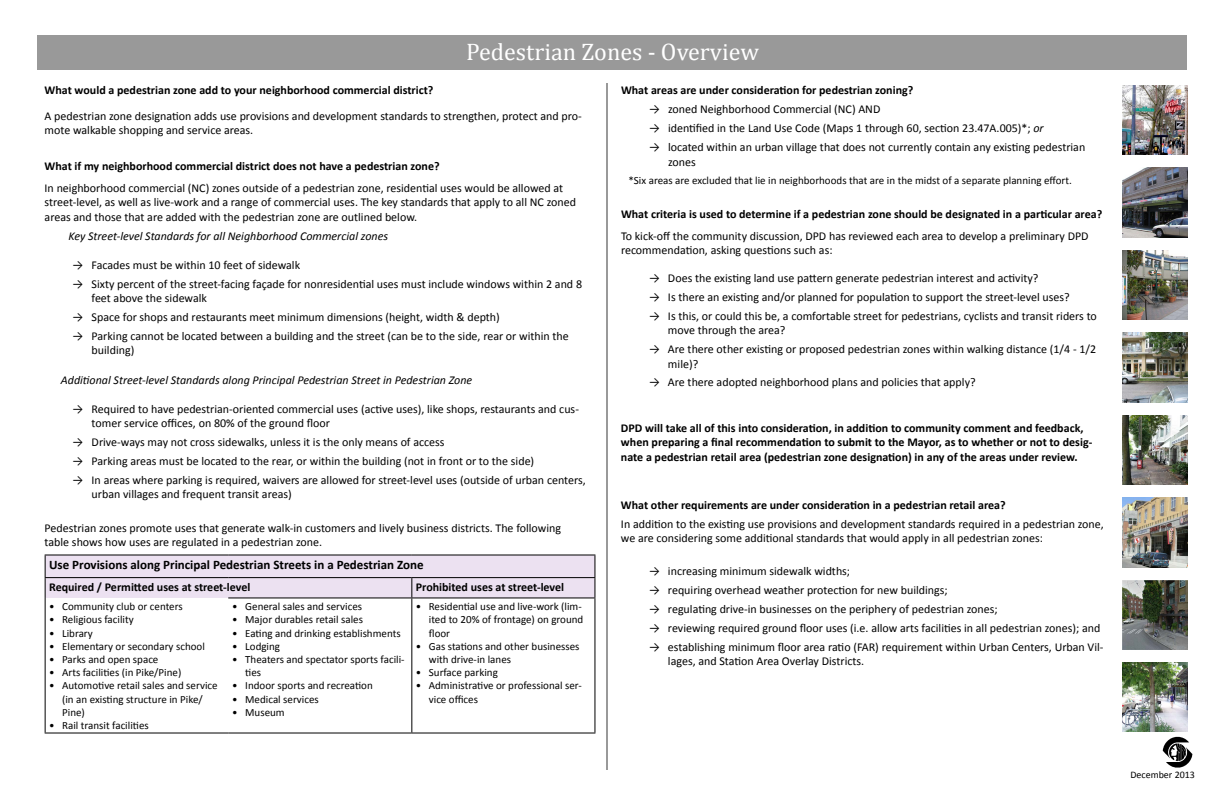
<style>
.page{position:relative;width:1224px;height:792px;background:#fff}
.page>*{position:absolute;margin:0;border:0;box-sizing:border-box;transform-origin:0 0}
.t1{font:24px "Cambria";color:#fff}
.t2{font:700 13px "Calibri";color:#000}
.t3{font:12px/14.4px "Calibri";color:#000}
.t4{font:700 12px/14.4px "Calibri";color:#000}
.t5{font:italic 12px "Calibri";color:#000}
.t6{font:11px/13.2px "Calibri";color:#000}
.t7{font:10px "Calibri";color:#000}
.s1{font-style:italic}
</style>
<div class="page">
<hr style="left:411px;top:598px;width:1px;height:135px;background:#000">
<hr style="left:45px;top:554px;width:183px;height:2px;background:#000">
<hr style="left:228px;top:554px;width:184px;height:2px;background:#000">
<hr style="left:412px;top:554px;width:183px;height:2px;background:#000">
<svg style="left:45px;top:555px;width:550px;height:43px"></svg>
<hr style="left:228px;top:597px;width:184px;height:1px;background:#000">
<hr style="left:412px;top:597px;width:183px;height:1px;background:#000">
<hr style="left:594px;top:598px;width:1px;height:135px;background:#000">
<hr style="left:228px;top:733px;width:184px;height:1px;background:#000">
<hr style="left:412px;top:733px;width:183px;height:1px;background:#000">
<hr style="left:45px;top:598px;width:1px;height:135px;background:#000">
<hr style="left:45px;top:733px;width:183px;height:1px;background:#000">
<div style="left:38px;top:35px;width:1150px;height:35px;background:#999"></div>
<hr style="left:606px;top:84px;width:2px;height:686px;background:#999">
<img style="left:1122px;top:85px;width:66px;height:70px">
<img style="left:1122px;top:168px;width:66px;height:69px">
<img style="left:1122px;top:250px;width:66px;height:70px">
<img style="left:1122px;top:333px;width:66px;height:69px">
<img style="left:1122px;top:415px;width:66px;height:70px">
<img style="left:1122px;top:498px;width:66px;height:69px">
<img style="left:1122px;top:580px;width:66px;height:70px">
<img style="left:1122px;top:663px;width:66px;height:69px">
<img style="left:1163px;top:737px;width:30px;height:31px">
<h1 class="t1" style="left:466px;top:38px;width:294px">Pedestrian Zones - Overview</h1>
<p class="t4" style="left:621px;top:83px;width:294px">What areas are under consideration for pedestrian zoning?</p>
<p class="t3" style="left:649px;top:102px;width:233px">→ zoned Neighborhood Commercial (NC) AND</p>
<p class="t3" style="left:649px;top:121px;width:396px">→ identified in the Land Use Code (Maps 1 through 60, section 23.47A.005)*; <span class="s1">or</span></p>
<p class="t3" style="left:668px;top:140px;width:419px;text-indent:-19px">→ located within an urban village that does not currently contain any existing pedestrian zones</p>
<p class="t6" style="left:628px;top:174px;width:445px">*Six areas are excluded that lie in neighborhoods that are in the midst of a separate planning effort.</p>
<p class="t4" style="left:621px;top:207px;width:483px">What criteria is used to determine if a pedestrian zone should be designated in a particular area?</p>
<p class="t3" style="left:621px;top:229px;width:469px">To kick-off the community discussion, DPD has reviewed each area to develop a preliminary DPD recommendation, asking questions such as:</p>
<p class="t3" style="left:649px;top:271px;width:391px">→ Does the existing land use pattern generate pedestrian interest and activity?</p>
<p class="t3" style="left:649px;top:290px;width:422px">→ Is there an existing and/or planned for population to support the street-level uses?</p>
<p class="t3" style="left:668px;top:309px;width:430px;text-indent:-19px">→ Is this, or could this be, a comfortable street for pedestrians, cyclists and transit riders to move through the area?</p>
<p class="t3" style="left:668px;top:342px;width:430px;text-indent:-19px">→ Are there other existing or proposed pedestrian zones within walking distance (1/4 - 1/2 mile)?</p>
<p class="t3" style="left:649px;top:375px;width:328px">→ Are there adopted neighborhood plans and policies that apply?</p>
<p class="t4" style="left:621px;top:421px;width:473px">DPD will take all of this into consideration, in addition to community comment and feedback, when preparing a final recommendation to submit to the Mayor, as to whether or not to desig&shy;nate a pedestrian retail area (pedestrian zone designation) in any of the areas under review.</p>
<p class="t4" style="left:621px;top:498px;width:386px">What other requirements are under consideration in a pedestrian retail area?</p>
<p class="t3" style="left:621px;top:517px;width:484px">In addition to the existing use provisions and development standards required in a pedestrian zone, we are considering some additional standards that would apply in all pedestrian zones:</p>
<p class="t3" style="left:649px;top:564px;width:203px">→ increasing minimum sidewalk widths;</p>
<p class="t3" style="left:649px;top:583px;width:300px">→ requiring overhead weather protection for new buildings;</p>
<p class="t3" style="left:649px;top:602px;width:350px">→ regulating drive-in businesses on the periphery of pedestrian zones;</p>
<p class="t3" style="left:649px;top:621px;width:453px">→ reviewing required ground floor uses (i.e. allow arts facilities in all pedestrian zones); and</p>
<p class="t3" style="left:668px;top:640px;width:437px;text-indent:-19px">→ establishing minimum floor area ratio (FAR) requirement within Urban Centers, Urban Vil&shy;lages, and Station Area Overlay Districts.</p>
<p class="t4" style="left:45px;top:83px;width:390px">What would a pedestrian zone add to your neighborhood commercial district?</p>
<p class="t3" style="left:45px;top:109px;width:539px">A pedestrian zone designation adds use provisions and development standards to strengthen, protect and pro&shy;mote walkable shopping and service areas.</p>
<p class="t4" style="left:45px;top:159px;width:397px">What if my neighborhood commercial district does not have a pedestrian zone?</p>
<p class="t3" style="left:45px;top:181px;width:533px">In neighborhood commercial (NC) zones outside of a pedestrian zone, residential uses would be allowed at street-level, as well as live-work and a range of commercial uses. The key standards that apply to all NC zoned areas and those that are added with the pedestrian zone are outlined below.</p>
<p class="t5" style="left:68px;top:228px;width:321px">Key Street-level Standards for all Neighborhood Commercial zones</p>
<p class="t3" style="left:73px;top:258px;width:229px">→ Facades must be within 10 feet of sidewalk</p>
<p class="t3" style="left:92px;top:277px;width:492px;text-indent:-19px">→ Sixty percent of the street-facing façade for nonresidential uses must include windows within 2 and 8 feet above the sidewalk</p>
<p class="t3" style="left:73px;top:310px;width:429px">→ Space for shops and restaurants meet minimum dimensions (height, width &amp; depth)</p>
<p class="t3" style="left:92px;top:329px;width:479px;text-indent:-19px">→ Parking cannot be located between a building and the street (can be to the side, rear or within the building)</p>
<p class="t5" style="left:61px;top:372px;width:413px">Additional Street-level Standards along Principal Pedestrian Street in Pedestrian Zone</p>
<p class="t3" style="left:92px;top:402px;width:489px;text-indent:-19px">→ Required to have pedestrian-oriented commercial uses (active uses), like shops, restaurants and cus&shy;tomer service offices, on 80% of the ground floor</p>
<p class="t3" style="left:73px;top:435px;width:373px">→ Drive-ways may not cross sidewalks, unless it is the only means of access</p>
<p class="t3" style="left:73px;top:454px;width:463px">→ Parking areas must be located to the rear, or within the building (not in front or to the side)</p>
<p class="t3" style="left:92px;top:473px;width:496px;text-indent:-19px">→ In areas where parking is required, waivers are allowed for street-level uses (outside of urban centers, urban villages and frequent transit areas)</p>
<p class="t3" style="left:45px;top:520px;width:518px">Pedestrian zones promote uses that generate walk-in customers and lively business districts. The following table shows how uses are regulated in a pedestrian zone.</p>
<p class="t2" style="left:49px;top:556px;width:376px">Use Provisions along Principal Pedestrian Streets in a Pedestrian Zone</p>
<p class="t4" style="left:49px;top:579px;width:203px">Required / Permitted uses at street-level</p>
<p class="t4" style="left:416px;top:579px;width:150px">Prohibited uses at street-level</p>
<p class="t6" style="left:49px;top:600px;width:135px">• Community club or centers</p>
<p class="t6" style="left:49px;top:613px;width:86px">• Religious facility</p>
<p class="t6" style="left:49px;top:626px;width:45px">• Library</p>
<p class="t6" style="left:49px;top:640px;width:157px">• Elementary or secondary school</p>
<p class="t6" style="left:49px;top:653px;width:111px">• Parks and open space</p>
<p class="t6" style="left:49px;top:666px;width:134px">• Arts facilities (in Pike/Pine)</p>
<p class="t6" style="left:62px;top:679px;width:157px;text-indent:-13px">• Automotive retail sales and service (in an existing structure in Pike/<br>Pine)</p>
<p class="t6" style="left:49px;top:719px;width:101px">• Rail transit facilities</p>
<p class="t6" style="left:429px;top:600px;width:156px;text-indent:-13px">• Residential use and live-work (lim&shy;ited to 20% of frontage) on ground floor</p>
<p class="t6" style="left:429px;top:640px;width:152px;text-indent:-13px">• Gas stations and other businesses with drive-in lanes</p>
<p class="t6" style="left:416px;top:666px;width:84px">• Surface parking</p>
<p class="t6" style="left:429px;top:679px;width:154px;text-indent:-13px">• Administrative or professional ser&shy;vice offices</p>
<p class="t6" style="left:232px;top:600px;width:131px">• General sales and services</p>
<p class="t6" style="left:232px;top:613px;width:132px">• Major durables retail sales</p>
<p class="t6" style="left:232px;top:626px;width:170px">• Eating and drinking establishments</p>
<p class="t6" style="left:232px;top:640px;width:49px">• Lodging</p>
<p class="t6" style="left:245px;top:653px;width:161px;text-indent:-13px">• Theaters and spectator sports facili&shy;ties</p>
<p class="t6" style="left:232px;top:679px;width:142px">• Indoor sports and recreation</p>
<p class="t6" style="left:232px;top:692px;width:88px">• Medical services</p>
<p class="t6" style="left:232px;top:706px;width:54px">• Museum</p>
<p class="t7" style="left:1130px;top:768px;width:66px">December 2013</p>
</div>
